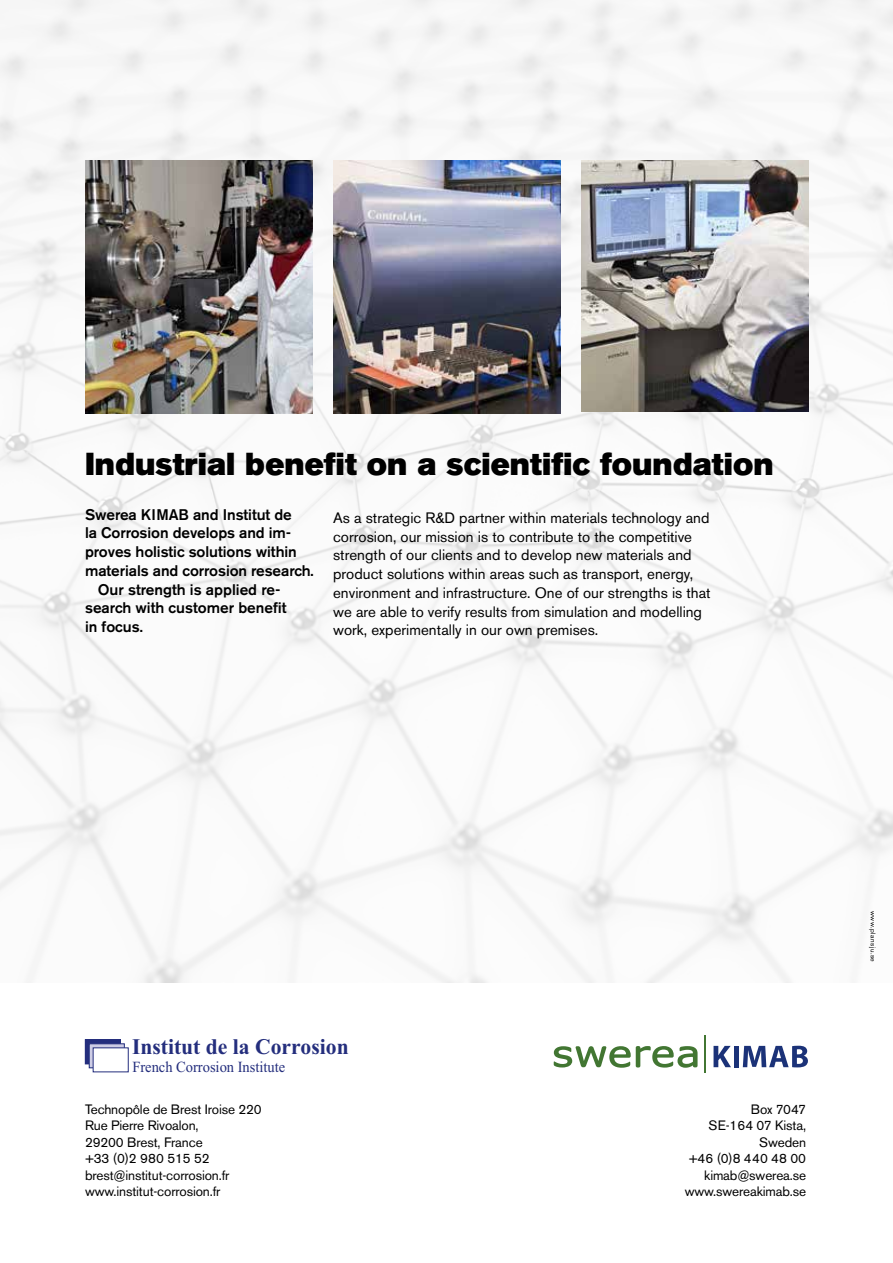
<style>
.page{position:relative;width:893px;height:1263px;background:#fff}
.page>*{position:absolute;margin:0;border:0;box-sizing:border-box;transform-origin:0 0}
.t1{font:31.5px "Akzidenz Grotesk BE Super";color:#000}
.t2{font:700 22.2px "Times New Roman";color:#242e7d}
.t3{font:15.45px "Times New Roman";color:#242e7d;scale:.94 1}
.t4{font:500 15.3px "Akzidenz Grotesk BE";letter-spacing:-.005em;color:#000}
.t5{font:15px/18.8px "Akzidenz Grotesk BE";color:#000}
.t6{font:13.5px/16.5px "Akzidenz Grotesk BE";letter-spacing:-.01em;color:#000;text-align:right}
.t7{font:6.75px "Akzidenz Grotesk BE";letter-spacing:.07em;color:#000}
</style>
<div class="page">
<img style="left:0;top:0;width:893px;height:982px">
<svg style="left:713px;top:1046px;width:18px;height:21px"></svg>
<hr style="left:734px;top:1046px;width:4px;height:21px;background:#1b3278">
<svg style="left:743px;top:1046px;width:65px;height:21px"></svg>
<svg style="left:554px;top:1046px;width:144px;height:22px"></svg>
<hr style="left:704px;top:1036px;width:2px;height:37px;background:#427632">
<img style="left:333px;top:160px;width:228px;height:253px">
<img style="left:85px;top:160px;width:228px;height:253px">
<img style="left:581px;top:160px;width:228px;height:252px">
<div style="left:85px;top:1040px;width:35px;height:24px;background:#242e7d"></div>
<div style="left:85px;top:1039px;width:36px;height:25px;border:1px solid #242e7d"></div>
<svg style="left:89px;top:1043px;width:36px;height:25px"></svg>
<div style="left:93px;top:1047px;width:36px;height:25px;background:#fff"></div>
<h1 class="t1" style="left:85px;top:446px;width:690px">Industrial benefit on a scientific foundation</h1>
<p class="t4" style="left:85px;top:505px;width:208px">Swerea KIMAB and Institut de</p>
<p class="t4" style="left:85px;top:524px;width:208px">la Corrosion develops and im-</p>
<p class="t4" style="left:85px;top:542px;width:213px">proves holistic solutions within</p>
<p class="t4" style="left:85px;top:561px;width:230px">materials and corrosion research.</p>
<p class="t4" style="left:98px;top:580px;width:184px">Our strength is applied re-</p>
<p class="t4" style="left:85px;top:599px;width:203px">search with customer benefit</p>
<p class="t4" style="left:85px;top:617px;width:60px">in focus.</p>
<p class="t5" style="left:333px;top:508px;width:379px">As a strategic R&amp;D partner within materials technology and corrosion, our mission is to contribute to the competitive strength of our clients and to develop new materials and product solutions within areas such as transport, energy, environment and infrastructure. One of our strengths is that we are able to verify results from simulation and modelling work, experimentally in our own premises.</p>
<h2 class="t2" style="left:132px;top:1031px;width:218px">Institut de la Corrosion</h2>
<p class="t3" style="left:132px;top:1056px;width:164px">French Corrosion Institute</p>
<p class="t6" style="left:85px;top:1101px;width:178px;text-align:left">Technopôle de Brest Iroise 220<br>Rue Pierre Rivoalon,<br>29200 Brest, France<br>+33 (0)2 980 515 52 brest@institut-corrosion.fr www.institut-corrosion.fr</p>
<p class="t6" style="left:685px;top:1101px;width:123px">Box 7047<br>SE-164 07 Kista,<br>Sweden<br>+46 (0)8 440 48 00 kimab@swerea.se www.swereakimab.se</p>
<p class="t7" style="left:877px;top:911px;width:52px;rotate:90deg">www.plansju.se</p>
</div>
